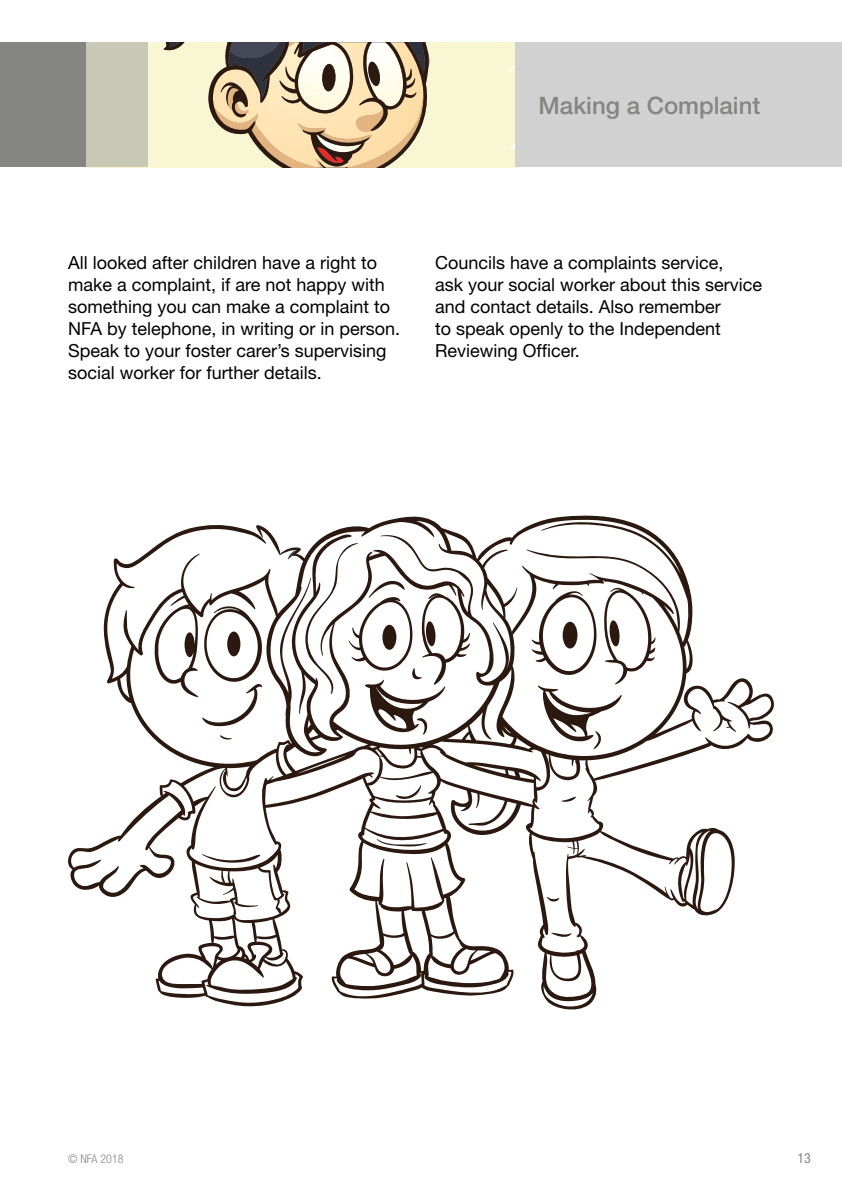
<style>
.page{position:relative;width:842px;height:1191px;background:#fff}
.page>*{position:absolute;margin:0;border:0;box-sizing:border-box;transform-origin:0 0}
.t1{font:500 24px "Helvetica Neue";color:#858584}
.t2{font:18px/22px "Helvetica Neue";color:#000}
.t3{font:condensed 14px "Helvetica Neue";color:#858584}
.t4{font:300 condensed 12px "Helvetica Neue";color:#858584}
</style>
<div class="page">
<div style="left:147px;top:43px;width:369px;height:124px;background:#f9f7d3"></div>
<svg style="left:155px;top:43px;width:275px;height:124px;background:#cfc0a1"></svg>
<div style="left:516px;top:43px;width:326px;height:124px;background:#d1d1d1"></div>
<div style="left:85px;top:43px;width:62px;height:124px;background:#c9c8b5"></div>
<div style="left:0;top:43px;width:85px;height:124px;background:#858584"></div>
<svg style="left:68px;top:515px;width:706px;height:494px"></svg>
<svg style="left:531px;top:588px;width:124px;height:161px"></svg>
<svg style="left:561px;top:796px;width:15px;height:6px"></svg>
<div style="left:563px;top:622px;width:14px;height:26px;background:#2b180f;border-radius:50%"></div>
<svg style="left:551px;top:932px;width:21px;height:6px"></svg>
<svg style="left:547px;top:896px;width:12px;height:5px"></svg>
<svg style="left:377px;top:839px;width:50px;height:8px"></svg>
<svg style="left:396px;top:785px;width:25px;height:14px"></svg>
<svg style="left:303px;top:543px;width:168px;height:196px"></svg>
<svg style="left:202px;top:600px;width:60px;height:129px"></svg>
<svg style="left:202px;top:854px;width:59px;height:9px"></svg>
<div style="left:227px;top:631px;width:13px;height:25px;background:#2b180f;border-radius:50%"></div>
<svg style="left:220px;top:735px;width:12px;height:5px"></svg>
<h1 class="t1" style="left:539px;top:91px;width:223px">Making a Complaint</h1>
<p class="t2" style="left:68px;top:252px;width:334px">All looked after children have a right to make a complaint, if are not happy with something you can make a complaint to NFA by telephone, in writing or in person.<br>Speak to your foster carer’s supervising social worker for further details.</p>
<p class="t2" style="left:435px;top:252px;width:329px">Councils have a complaints service,<br>ask your social worker about this service and contact details. Also remember<br>to speak openly to the Independent Reviewing Officer.</p>
<p class="t4" style="left:68px;top:1151px;width:57px">© NFA 2018</p>
<p class="t3" style="left:797px;top:1149px;width:15px">13</p>
</div>
